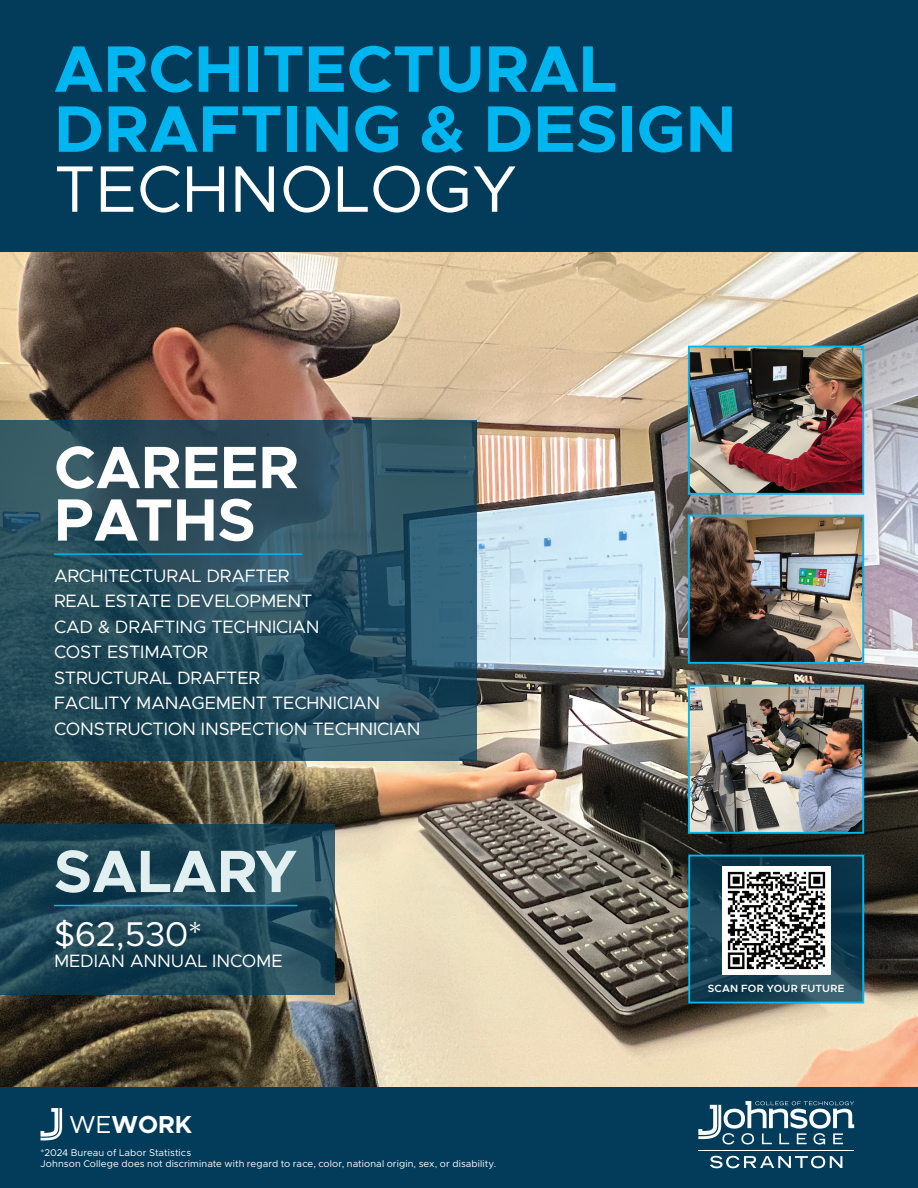
<style>
.page{position:relative;width:918px;height:1188px;background:#fff}
.page>*{position:absolute;margin:0;border:0;box-sizing:border-box;transform-origin:0 0}
.t1{font:700 66px/60px "Metropolis";color:#00b6f0}
.t2{font:66px "Metropolis";color:#fff}
.t3{font:700 60px/52.5px "Metropolis";color:#fffefe}
.t4{font:700 60px "Metropolis";color:#e2eff0}
.t5{font:34.5px "Metropolis";color:#fff}
.t6{font:700 24.75px "Metropolis";color:#fff}
.t7{font:18px/25.5px "Metropolis";letter-spacing:-.01em;color:#fff}
.t8{font:600 10.5px "Metropolis";letter-spacing:.02em;color:#fff}
.t9{font:9.75px/11.7px "Metropolis";letter-spacing:.01em;color:#fff}
.s1{font-weight:400}
</style>
<div class="page">
<img style="left:0;top:251px;width:918px;height:837px">
<div style="left:0;top:0;width:918px;height:251px;background:#023c5a"></div>
<svg style="left:0;top:824px;width:335px;height:170px;background:#1d4656"></svg>
<hr style="left:54px;top:905px;width:243px;height:1px;background:#00b6f0">
<svg style="left:0;top:420px;width:477px;height:341px;background:#294f5f"></svg>
<hr style="left:54px;top:553px;width:248px;height:2px;background:#00b6f0">
<div style="left:0;top:1088px;width:918px;height:100px;background:#023c5a"></div>
<svg style="left:41px;top:1108px;width:21px;height:32px"></svg>
<img style="left:691px;top:518px;width:170px;height:143px">
<div style="left:688px;top:515px;width:176px;height:149px;border:2px solid #00b6f0"></div>
<img style="left:691px;top:688px;width:170px;height:143px">
<div style="left:688px;top:685px;width:176px;height:149px;border:2px solid #00b6f0"></div>
<img style="left:691px;top:349px;width:170px;height:143px">
<div style="left:688px;top:346px;width:176px;height:149px;border:2px solid #00b6f0"></div>
<svg style="left:691px;top:858px;width:170px;height:143px;background:#194255"></svg>
<div style="left:688px;top:855px;width:176px;height:149px;border:2px solid #00baf1"></div>
<img style="left:722px;top:866px;width:108px;height:108px">
<svg style="left:698px;top:1101px;width:156px;height:43px"></svg>
<svg style="left:710px;top:1156px;width:132px;height:12px"></svg>
<hr style="left:698px;top:1150px;width:156px;height:1px;background:#fff">
<h1 class="t1" style="left:54px;top:39px;width:684px">ARCHITECTURAL<br>DRAFTING &amp; DESIGN</h1>
<h1 class="t2" style="left:54px;top:148px;width:464px">TECHNOLOGY</h1>
<h2 class="t3" style="left:54px;top:441px;width:247px">CAREER<br>PATHS</h2>
<p class="t7" style="left:54px;top:563px;width:368px">ARCHITECTURAL DRAFTER<br>REAL ESTATE DEVELOPMENT<br>CAD &amp; DRAFTING TECHNICIAN<br>COST ESTIMATOR<br>STRUCTURAL DRAFTER<br>FACILITY MANAGEMENT TECHNICIAN<br>CONSTRUCTION INSPECTION TECHNICIAN</p>
<h2 class="t4" style="left:54px;top:833px;width:244px">SALARY</h2>
<h3 class="t5" style="left:54px;top:913px;width:150px">$62,530*</h3>
<p class="t7" style="left:54px;top:949px;width:230px">MEDIAN ANNUAL INCOME</p>
<h3 class="t6" style="left:69px;top:1108px;width:125px"><span class="s1">WE</span>WORK</h3>
<p class="t9" style="left:40px;top:1147px;width:457px">*2024 Bureau of Labor Statistics<br>Johnson College does not discriminate with regard to race, color, national origin, sex, or disability.</p>
<p class="t8" style="left:708px;top:982px;width:138px">SCAN FOR YOUR FUTURE</p>
</div>
